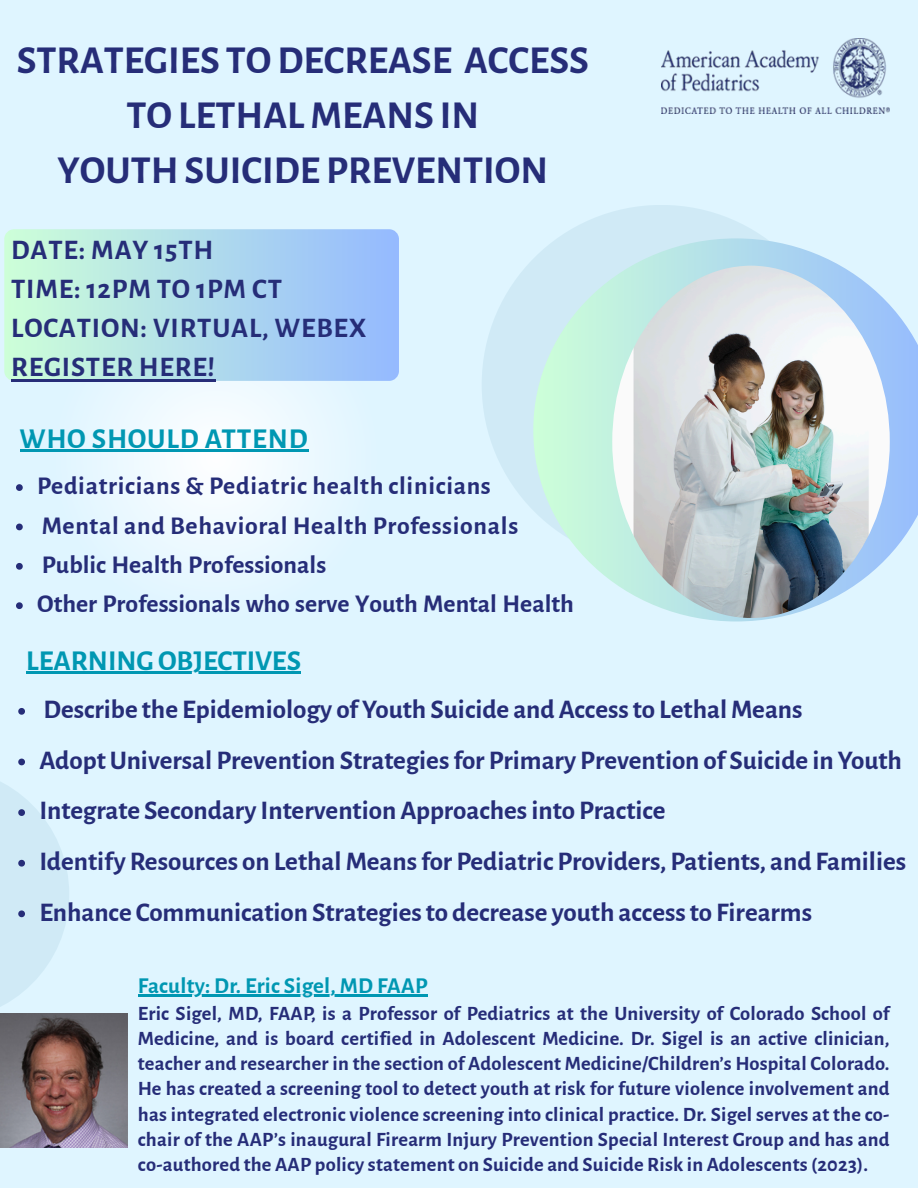
<style>
.page{position:relative;width:918px;height:1188px;background:#dff5ff}
.page>*{position:absolute;margin:0;border:0;box-sizing:border-box;transform-origin:0 0}
.t1{font:700 39.75px/54.8px "Alegreya Sans";color:#262d78;text-align:center}
.t2{font:700 28.95px "Alegreya Sans";color:#0097b2}
.t3{font:700 28.95px "Alegreya Sans";letter-spacing:.03em;color:#0097b2}
.t4{font:700 28.5px/39.2px "Alegreya Sans";letter-spacing:.03em;color:#262d78}
.t5{font:700 27px "Alegreya Sans";color:#262d78}
.t6{font:700 25.65px/39.3px "Alegreya Sans";letter-spacing:.01em;color:#262d78}
.t7{font:700 22.8px "Alegreya Sans";letter-spacing:.01em;color:#0097b2}
.t8{font:700 20.4px/25.2px "Alegreya Sans";letter-spacing:.01em;color:#262d78;text-align:justify}
</style>
<div class="page">
<div style="left:482px;top:205px;width:359px;height:359px;background:#d0eaf6;border-radius:50%"></div>
<div style="left:0;top:767px;width:69px;height:254px;background:linear-gradient(to right,#d3ecf8,#e1f6ff)"></div>
<svg style="left:51px;top:381px;width:273px;height:185px;fill:#edf9ff"></svg>
<svg style="left:0;top:830px;width:69px;height:23px;fill:#d0eaf6"></svg>
<svg style="left:0;top:853px;width:428px;height:295px"></svg>
<svg style="left:533px;top:238px;width:385px;height:383px"></svg>
<img style="left:612px;top:266px;width:278px;height:352px;border-radius:50%">
<div style="left:4px;top:229px;width:395px;height:152px;background:linear-gradient(to right,#cdffd8,#94b9ff);border-radius:10px"></div>
<img style="left:661px;top:39px;width:229px;height:74px">
<img style="left:0;top:1014px;width:127px;height:134px">
<hr style="left:11px;top:379px;width:205px;height:2px;background:#262d78">
<svg style="left:18px;top:708px;width:7px;height:7px"></svg>
<svg style="left:18px;top:759px;width:7px;height:6px"></svg>
<svg style="left:18px;top:809px;width:7px;height:7px"></svg>
<svg style="left:18px;top:860px;width:7px;height:7px"></svg>
<svg style="left:18px;top:910px;width:7px;height:7px"></svg>
<hr style="left:26px;top:672px;width:275px;height:2px;background:#0097b2">
<hr style="left:138px;top:995px;width:290px;height:2px;background:#0097b2">
<hr style="left:20px;top:450px;width:288px;height:2px;background:#0097b2">
<svg style="left:16px;top:484px;width:7px;height:7px"></svg>
<svg style="left:16px;top:524px;width:7px;height:6px"></svg>
<svg style="left:16px;top:563px;width:7px;height:7px"></svg>
<svg style="left:16px;top:602px;width:7px;height:7px"></svg>
<p class="t1" style="left:17px;top:34px;width:574px">STRATEGIES TO DECREASE ACCESS<br>TO LETHAL MEANS IN<br>YOUTH SUICIDE PREVENTION</p>
<h2 class="t4" style="left:11px;top:231px;width:357px">DATE: MAY 15TH<br>TIME: 12PM TO 1PM CT<br>LOCATION: VIRTUAL, WEBEX<br>REGISTER HERE!</h2>
<p class="t3" style="left:20px;top:424px;width:290px">WHO SHOULD ATTEND</p>
<p class="t6" style="left:37px;top:467px;width:538px">Pediatricians &amp; Pediatric health clinicians Mental and Behavioral Health Professionals Public Health Professionals<br>Other Professionals who serve Youth Mental Health</p>
<h2 class="t2" style="left:26px;top:646px;width:276px">LEARNING OBJECTIVES</h2>
<p class="t5" style="left:43px;top:696px;width:761px">Describe the Epidemiology of Youth Suicide and Access to Lethal Means</p>
<h2 class="t5" style="left:39px;top:747px;width:864px">Adopt Universal Prevention Strategies for Primary Prevention of Suicide in Youth</h2>
<p class="t5" style="left:39px;top:798px;width:628px">Integrate Secondary Intervention Approaches into Practice</p>
<p class="t5" style="left:39px;top:848px;width:868px">Identify Resources on Lethal Means for Pediatric Providers, Patients, and Families</p>
<p class="t5" style="left:39px;top:899px;width:774px">Enhance Communication Strategies to decrease youth access to Firearms</p>
<p class="t7" style="left:138px;top:974px;width:291px">Faculty: Dr. Eric Sigel, MD FAAP</p>
<p class="t8" style="left:138px;top:1001px;width:753px">Eric Sigel, MD, FAAP, is a Professor of Pediatrics at the University of Colorado School of Medicine, and is board certified in Adolescent Medicine. Dr. Sigel is an active clinician, teacher and researcher in the section of Adolescent Medicine/Children’s Hospital Colorado.<br>He has created a screening tool to detect youth at risk for future violence involvement and has integrated electronic violence screening into clinical practice. Dr. Sigel serves at the co&shy;chair of the AAP’s inaugural Firearm Injury Prevention Special Interest Group and has and co-authored the AAP policy statement on Suicide and Suicide Risk in Adolescents (2023).</p>
</div>
